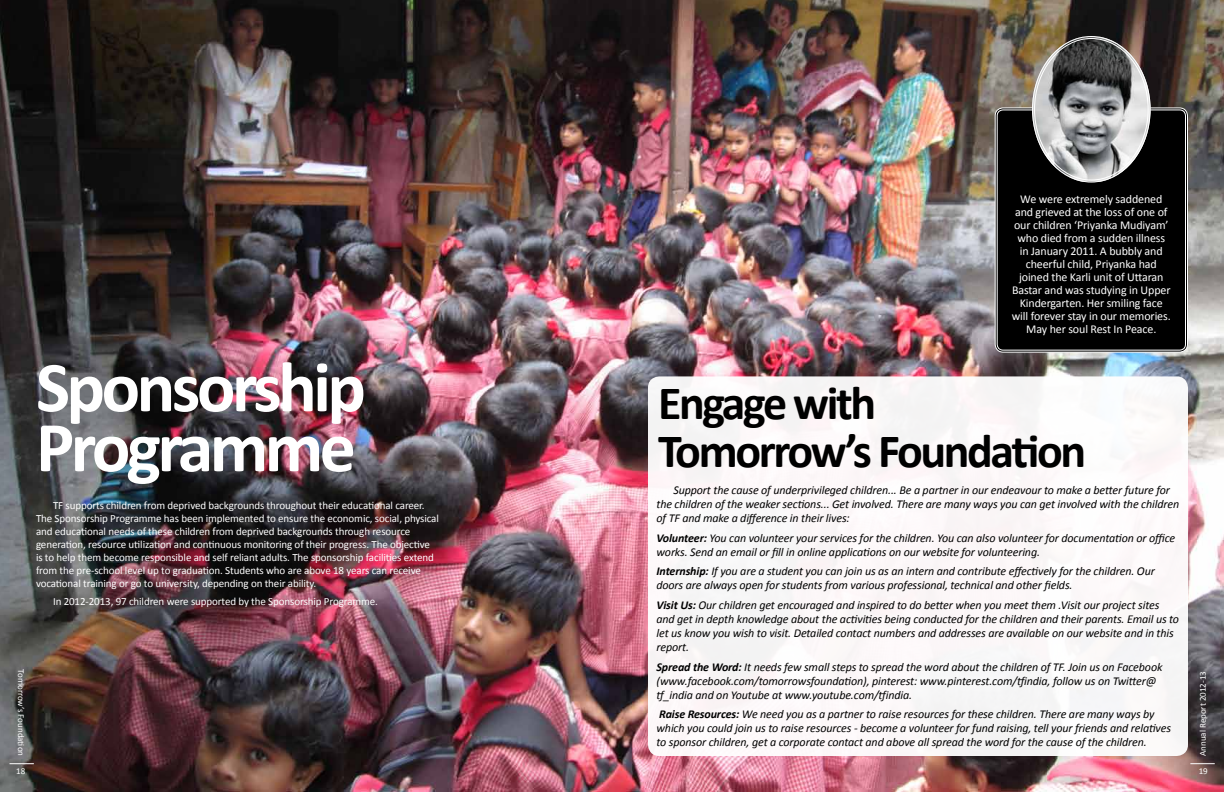
<style>
.page{position:relative;width:1224px;height:792px;background:#fff}
.page>*{position:absolute;margin:0;border:0;box-sizing:border-box;transform-origin:0 0}
.t1{font:700 72px/60px "Calibri";letter-spacing:-.05em;color:#fff}
.t2{font:700 48px/48px "Calibri";letter-spacing:-.05em;color:#000}
.t3{font:italic 12px/14px "Calibri";letter-spacing:-.01em;color:#000}
.t4{font:12px/13px "Calibri";letter-spacing:-.01em;color:#fff;text-align:center}
.t5{font:11px/13px "Calibri";letter-spacing:-.01em;color:#fff}
.t6{font:9px "Calibri";color:#fff}
.s1{font-weight:700}
</style>
<div class="page">
<img style="left:0;top:0;width:1224px;height:792px">
<div style="left:995px;top:108px;width:193px;height:244px;background:#000;border-radius:8px"></div>
<div style="left:995px;top:107px;width:193px;height:246px;border:1px solid #fff;border-radius:8px"></div>
<div style="left:997px;top:109px;width:189px;height:242px;border:1px solid #fff;border-radius:6px"></div>
<img style="left:1032px;top:37px;width:119px;height:145px">
<div style="left:648px;top:376px;width:540px;height:380px;background:#fbf7f8;border-radius:11px"></div>
<svg style="left:1190px;top:763px;width:25px;height:1px"></svg>
<svg style="left:9px;top:763px;width:25px;height:1px"></svg>
<p class="t4" style="left:1012px;top:192px;width:160px">We were extremely saddened and grieved at the loss of one of our children ‘Priyanka Mudiyam’ who died from a sudden illness in January 2011. A bubbly and cheerful child, Priyanka had joined the Karli unit of Uttaran<br>Bastar and was studying in Upper<br>Kindergarten. Her smiling face will forever stay in our memories.<br>May her soul Rest In Peace.</p>
<h1 class="t1" style="left:36px;top:357px;width:332px">Sponsorship<br>Programme</h1>
<h2 class="t2" style="left:658px;top:379px;width:430px">Engage with<br>Tomorrow’s Foundation</h2>
<p class="t3" style="left:657px;top:482px;width:524px;text-indent:17px">Support the cause of underprivileged children... Be a partner in our endeavour to make a better future for the children of the weaker sections... Get involved. There are many ways you can get involved with the children of TF and make a difference in their lives:</p>
<p class="t3" style="left:657px;top:530px;width:520px"><span class="s1">Volunteer:</span> You can volunteer your services for the children. You can also volunteer for documentation or office works. Send an email or fill in online applications on our website for volunteering.</p>
<p class="t3" style="left:657px;top:564px;width:500px"><span class="s1">Internship:</span> If you are a student you can join us as an intern and contribute effectively for the children. Our doors are always open for students from various professional, technical and other fields.</p>
<p class="t3" style="left:657px;top:597px;width:524px"><span class="s1">Visit Us:</span> Our children get encouraged and inspired to do better when you meet them .Visit our project sites and get in depth knowledge about the activities being conducted for the children and their parents. Email us to let us know you wish to visit. Detailed contact numbers and addresses are available on our website and in this report.</p>
<p class="t3" style="left:657px;top:659px;width:507px"><span class="s1">Spread the Word:</span> It needs few small steps to spread the word about the children of TF. Join us on Facebook (www.facebook.com/tomorrowsfoundation), pinterest: www.pinterest.com/tfindia, follow us on Twitter@ tf_india and on Youtube at www.youtube.com/tfindia.</p>
<p class="t3" style="left:657px;top:707px;width:516px"><span class="s1">Raise Resources:</span> We need you as a partner to raise resources for these children. There are many ways by which you could join us to raise resources - become a volunteer for fund raising, tell your friends and relatives to sponsor children, get a corporate contact and above all spread the word for the cause of the children.</p>
<p class="t5" style="left:36px;top:499px;width:404px;text-indent:17px">TF supports children from deprived backgrounds throughout their educational career.<br>The Sponsorship Programme has been implemented to ensure the economic, social, physical and educational needs of these children from deprived backgrounds through resource generation, resource utilization and continuous monitoring of their progress. The objective is to help them become responsible and self reliant adults. The sponsorship facilities extend from the pre-school level up to graduation. Students who are above 18 years can receive vocational training or go to university, depending on their ability.</p>
<p class="t5" style="left:53px;top:594px;width:327px">In 2012-2013, 97 children were supported by the Sponsorship Programme.</p>
<p class="t6" style="left:27px;top:669px;width:88px;rotate:90deg">Tomorrow’s Foundation</p>
<p class="t6" style="left:16px;top:765px;width:11px">18</p>
<p class="t6" style="left:1199px;top:765px;width:11px">19</p>
<p class="t6" style="left:1197px;top:756px;width:86px;rotate:-90deg">Annual Report 2012-13</p>
</div>
